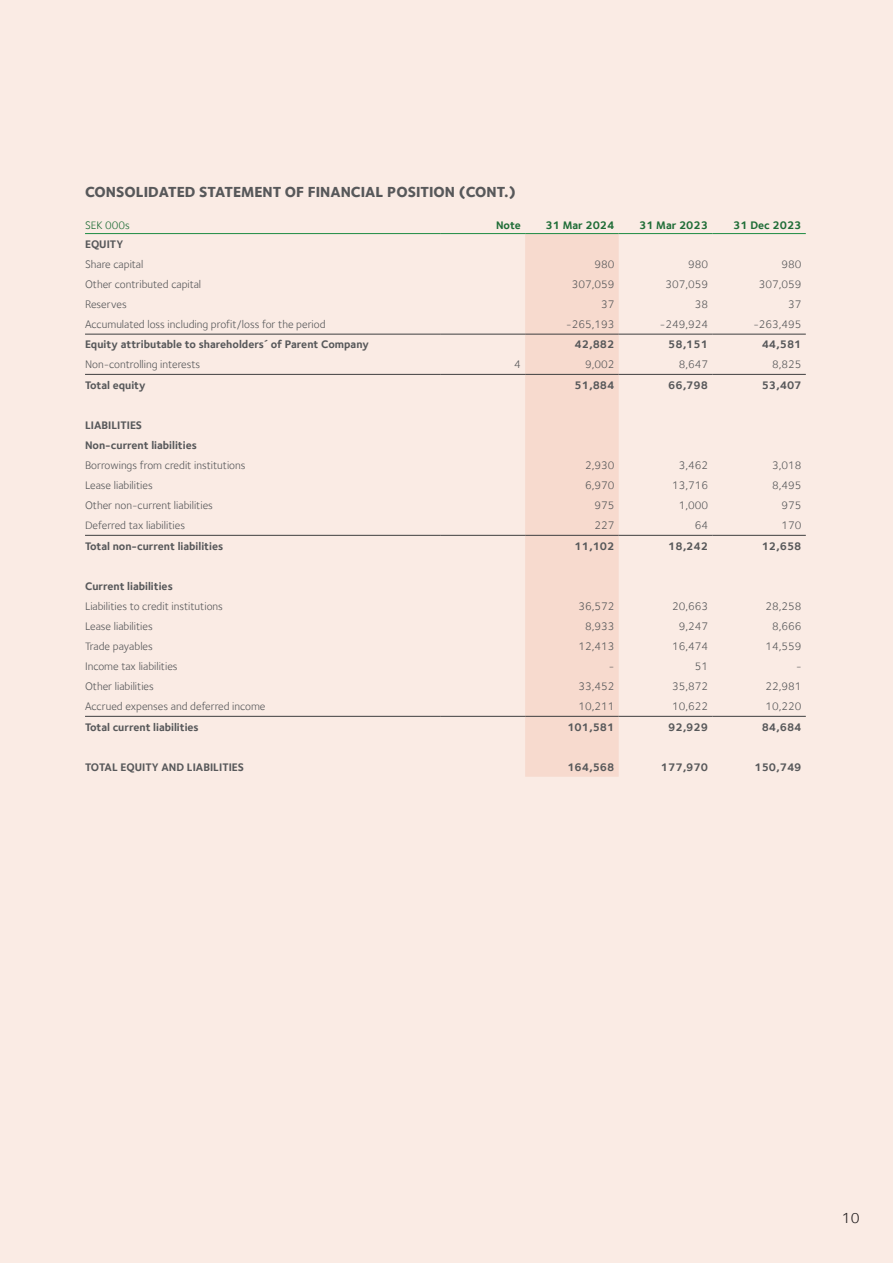
<style>
.page{position:relative;width:893px;height:1263px;background:#faebe4}
.page>*{position:absolute;margin:0;border:0;box-sizing:border-box;transform-origin:0 0}
.t1{font:15px "Foundry Sterling Extra Bold OSF";color:#57585a}
.t2{font:15px "Foundry Sterling";color:#231f20}
.Tabell_Vänster{font:11.25px "Foundry Sterling";color:#57585a}
.Tabell_Höger{font:11.25px "Foundry Sterling";color:#57585a}
.Tabell_Vänster-2{font:700 11.25px "Foundry Sterling";color:#57585a}
.Tabell_Höger-2{font:700 11.25px "Foundry Sterling";color:#57585a}
.Tabell_Höger-3{font:700 11.25px "Foundry Sterling";color:#1f6d37}
.Tabell_Vänster-3{font:11.25px "Foundry Sterling";color:#1f6d37}
</style>
<div class="page">
<div style="left:525px;top:234px;width:94px;height:543px;background:#f7dace"></div>
<hr style="left:85px;top:233px;width:355px;height:1px;background:#1d8b43">
<hr style="left:440px;top:233px;width:85px;height:1px;background:#1d8b43">
<hr style="left:525px;top:233px;width:94px;height:1px;background:#1d8b43">
<hr style="left:619px;top:233px;width:93px;height:1px;background:#1d8b43">
<hr style="left:712px;top:233px;width:94px;height:1px;background:#1d8b43">
<hr style="left:85px;top:374px;width:355px;height:1px;background:#3e3e3f">
<hr style="left:440px;top:374px;width:85px;height:1px;background:#3e3e3f">
<hr style="left:525px;top:374px;width:94px;height:1px;background:#3e3e3f">
<hr style="left:619px;top:374px;width:93px;height:1px;background:#3e3e3f">
<hr style="left:712px;top:374px;width:94px;height:1px;background:#3e3e3f">
<hr style="left:85px;top:535px;width:355px;height:1px;background:#3e3e3f">
<hr style="left:440px;top:535px;width:85px;height:1px;background:#3e3e3f">
<hr style="left:525px;top:535px;width:94px;height:1px;background:#3e3e3f">
<hr style="left:619px;top:535px;width:93px;height:1px;background:#3e3e3f">
<hr style="left:712px;top:535px;width:94px;height:1px;background:#3e3e3f">
<hr style="left:85px;top:334px;width:355px;height:1px;background:#3e3e3f">
<hr style="left:440px;top:334px;width:85px;height:1px;background:#3e3e3f">
<hr style="left:525px;top:334px;width:94px;height:1px;background:#3e3e3f">
<hr style="left:619px;top:334px;width:93px;height:1px;background:#3e3e3f">
<hr style="left:712px;top:334px;width:94px;height:1px;background:#3e3e3f">
<hr style="left:85px;top:716px;width:355px;height:1px;background:#3e3e3f">
<hr style="left:440px;top:716px;width:85px;height:1px;background:#3e3e3f">
<hr style="left:525px;top:716px;width:94px;height:1px;background:#3e3e3f">
<hr style="left:619px;top:716px;width:93px;height:1px;background:#3e3e3f">
<hr style="left:712px;top:716px;width:94px;height:1px;background:#3e3e3f">
<h2 class="t1" style="left:85px;top:182px;width:432px">CONSOLIDATED STATEMENT OF FINANCIAL POSITION (CONT.)</h2>
<p class="Tabell_Vänster-3" style="left:85px;top:219px;width:46px">SEK 000s</p>
<p class="Tabell_Höger-3" style="left:496px;top:219px;width:26px">Note</p>
<p class="Tabell_Höger-3" style="left:546px;top:219px;width:70px">31 Mar 2024</p>
<p class="Tabell_Höger-3" style="left:639px;top:219px;width:70px">31 Mar 2023</p>
<p class="Tabell_Höger-3" style="left:733px;top:219px;width:70px">31 Dec 2023</p>
<p class="Tabell_Vänster-2" style="left:85px;top:237px;width:40px">EQUITY</p>
<p class="Tabell_Vänster" style="left:85px;top:258px;width:60px">Share capital</p>
<p class="Tabell_Höger" style="left:594px;top:258px;width:22px">980</p>
<p class="Tabell_Höger" style="left:688px;top:258px;width:22px">980</p>
<p class="Tabell_Höger" style="left:781px;top:258px;width:22px">980</p>
<p class="Tabell_Vänster" style="left:85px;top:278px;width:118px">Other contributed capital</p>
<p class="Tabell_Höger" style="left:572px;top:278px;width:44px">307,059</p>
<p class="Tabell_Höger" style="left:665px;top:278px;width:44px">307,059</p>
<p class="Tabell_Höger" style="left:759px;top:278px;width:44px">307,059</p>
<p class="Tabell_Vänster" style="left:85px;top:298px;width:43px">Reserves</p>
<p class="Tabell_Höger" style="left:601px;top:298px;width:15px">37</p>
<p class="Tabell_Höger" style="left:695px;top:298px;width:15px">38</p>
<p class="Tabell_Höger" style="left:788px;top:298px;width:15px">37</p>
<p class="Tabell_Vänster" style="left:85px;top:318px;width:242px">Accumulated loss including profit/loss for the period</p>
<p class="Tabell_Höger" style="left:566px;top:318px;width:50px">-265,193</p>
<p class="Tabell_Höger" style="left:660px;top:318px;width:50px">-249,924</p>
<p class="Tabell_Höger" style="left:753px;top:318px;width:50px">-263,495</p>
<p class="Tabell_Vänster-2" style="left:85px;top:338px;width:285px">Equity attributable to shareholders´ of Parent Company</p>
<p class="Tabell_Höger-2" style="left:575px;top:338px;width:41px">42,882</p>
<p class="Tabell_Höger-2" style="left:668px;top:338px;width:41px">58,151</p>
<p class="Tabell_Höger-2" style="left:762px;top:338px;width:41px">44,581</p>
<p class="Tabell_Vänster" style="left:85px;top:358px;width:117px">Non-controlling interests</p>
<p class="Tabell_Höger" style="left:514px;top:358px;width:8px">4</p>
<p class="Tabell_Höger" style="left:585px;top:358px;width:31px">9,002</p>
<p class="Tabell_Höger" style="left:679px;top:358px;width:31px">8,647</p>
<p class="Tabell_Höger" style="left:772px;top:358px;width:31px">8,825</p>
<p class="Tabell_Vänster-2" style="left:85px;top:378px;width:62px">Total equity</p>
<p class="Tabell_Höger-2" style="left:575px;top:378px;width:41px">51,884</p>
<p class="Tabell_Höger-2" style="left:668px;top:378px;width:41px">66,798</p>
<p class="Tabell_Höger-2" style="left:762px;top:378px;width:41px">53,407</p>
<p class="Tabell_Vänster-2" style="left:85px;top:418px;width:59px">LIABILITIES</p>
<p class="Tabell_Vänster-2" style="left:85px;top:438px;width:113px">Non-current liabilities</p>
<p class="Tabell_Vänster" style="left:85px;top:459px;width:162px">Borrowings from credit institutions</p>
<p class="Tabell_Höger" style="left:585px;top:459px;width:31px">2,930</p>
<p class="Tabell_Höger" style="left:679px;top:459px;width:31px">3,462</p>
<p class="Tabell_Höger" style="left:772px;top:459px;width:31px">3,018</p>
<p class="Tabell_Vänster" style="left:85px;top:479px;width:69px">Lease liabilities</p>
<p class="Tabell_Höger" style="left:585px;top:479px;width:31px">6,970</p>
<p class="Tabell_Höger" style="left:672px;top:479px;width:38px">13,716</p>
<p class="Tabell_Höger" style="left:772px;top:479px;width:31px">8,495</p>
<p class="Tabell_Vänster" style="left:85px;top:499px;width:129px">Other non-current liabilities</p>
<p class="Tabell_Höger" style="left:594px;top:499px;width:22px">975</p>
<p class="Tabell_Höger" style="left:679px;top:499px;width:31px">1,000</p>
<p class="Tabell_Höger" style="left:781px;top:499px;width:22px">975</p>
<p class="Tabell_Vänster" style="left:85px;top:519px;width:101px">Deferred tax liabilities</p>
<p class="Tabell_Höger" style="left:594px;top:519px;width:22px">227</p>
<p class="Tabell_Höger" style="left:695px;top:519px;width:15px">64</p>
<p class="Tabell_Höger" style="left:781px;top:519px;width:22px">170</p>
<p class="Tabell_Vänster-2" style="left:85px;top:539px;width:140px">Total non-current liabilities</p>
<p class="Tabell_Höger-2" style="left:575px;top:539px;width:41px">11,102</p>
<p class="Tabell_Höger-2" style="left:668px;top:539px;width:41px">18,242</p>
<p class="Tabell_Höger-2" style="left:762px;top:539px;width:41px">12,658</p>
<p class="Tabell_Vänster-2" style="left:85px;top:579px;width:89px">Current liabilities</p>
<p class="Tabell_Vänster" style="left:85px;top:600px;width:139px">Liabilities to credit institutions</p>
<p class="Tabell_Höger" style="left:578px;top:600px;width:38px">36,572</p>
<p class="Tabell_Höger" style="left:672px;top:600px;width:38px">20,663</p>
<p class="Tabell_Höger" style="left:765px;top:600px;width:38px">28,258</p>
<p class="Tabell_Vänster" style="left:85px;top:620px;width:69px">Lease liabilities</p>
<p class="Tabell_Höger" style="left:585px;top:620px;width:31px">8,933</p>
<p class="Tabell_Höger" style="left:679px;top:620px;width:31px">9,247</p>
<p class="Tabell_Höger" style="left:772px;top:620px;width:31px">8,666</p>
<p class="Tabell_Vänster" style="left:85px;top:640px;width:69px">Trade payables</p>
<p class="Tabell_Höger" style="left:578px;top:640px;width:38px">12,413</p>
<p class="Tabell_Höger" style="left:672px;top:640px;width:38px">16,474</p>
<p class="Tabell_Höger" style="left:765px;top:640px;width:38px">14,559</p>
<p class="Tabell_Vänster" style="left:85px;top:660px;width:94px">Income tax liabilities</p>
<p class="Tabell_Höger" style="left:609px;top:660px;width:7px">-</p>
<p class="Tabell_Höger" style="left:695px;top:660px;width:15px">51</p>
<p class="Tabell_Höger" style="left:796px;top:660px;width:7px">-</p>
<p class="Tabell_Vänster" style="left:85px;top:680px;width:70px">Other liabilities</p>
<p class="Tabell_Höger" style="left:578px;top:680px;width:38px">33,452</p>
<p class="Tabell_Höger" style="left:672px;top:680px;width:38px">35,872</p>
<p class="Tabell_Höger" style="left:765px;top:680px;width:38px">22,981</p>
<p class="Tabell_Vänster" style="left:85px;top:700px;width:182px">Accrued expenses and deferred income</p>
<p class="Tabell_Höger" style="left:578px;top:700px;width:38px">10,211</p>
<p class="Tabell_Höger" style="left:672px;top:700px;width:38px">10,622</p>
<p class="Tabell_Höger" style="left:765px;top:700px;width:38px">10,220</p>
<p class="Tabell_Vänster-2" style="left:85px;top:720px;width:115px">Total current liabilities</p>
<p class="Tabell_Höger-2" style="left:567px;top:720px;width:49px">101,581</p>
<p class="Tabell_Höger-2" style="left:668px;top:720px;width:41px">92,929</p>
<p class="Tabell_Höger-2" style="left:762px;top:720px;width:41px">84,684</p>
<p class="Tabell_Vänster-2" style="left:85px;top:760px;width:160px">TOTAL EQUITY AND LIABILITIES</p>
<p class="Tabell_Höger-2" style="left:567px;top:760px;width:49px">164,568</p>
<p class="Tabell_Höger-2" style="left:661px;top:760px;width:49px">177,970</p>
<p class="Tabell_Höger-2" style="left:754px;top:760px;width:49px">150,749</p>
<h1 class="t2" style="left:842px;top:1209px;width:19px">10</h1>
</div>
